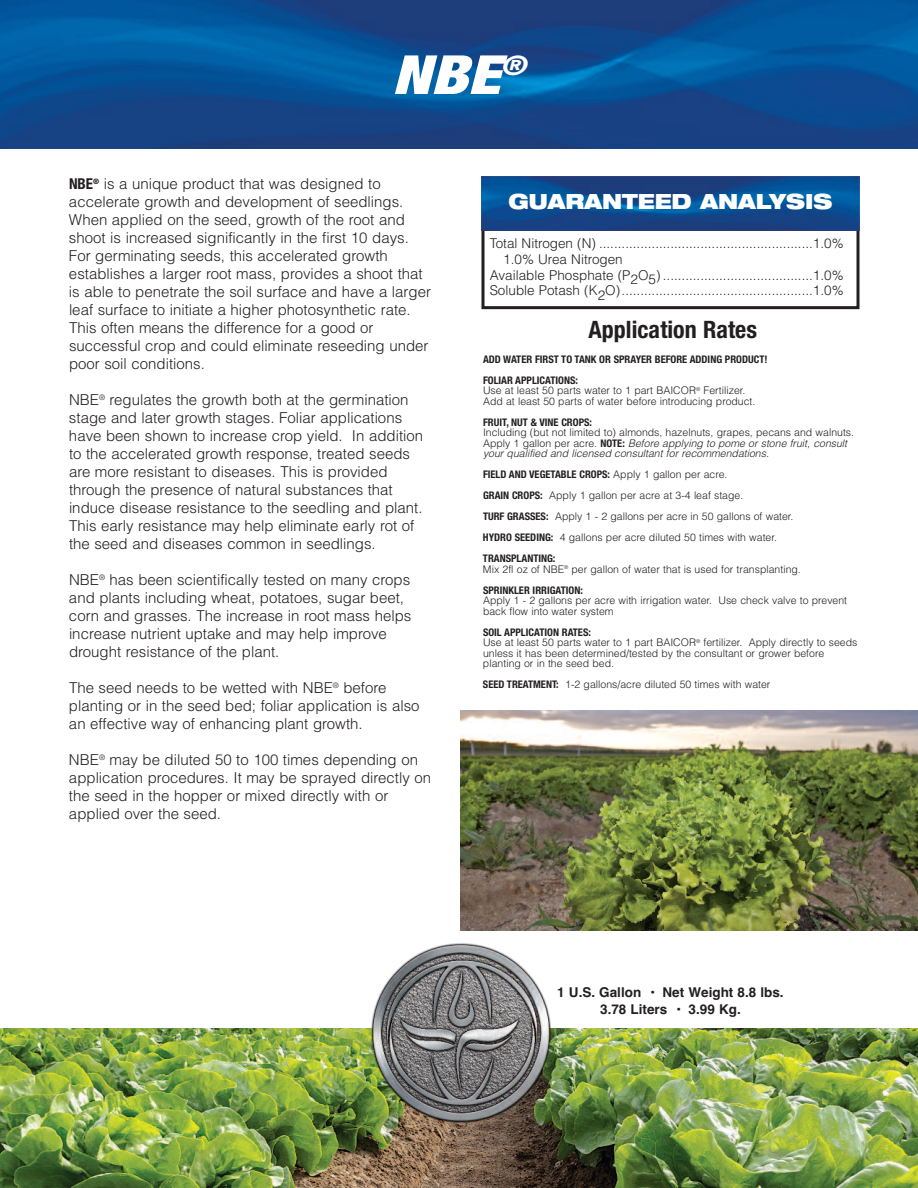
<style>
.page{position:relative;width:918px;height:1188px;background:#fff}
.page>*{position:absolute;margin:0;border:0;box-sizing:border-box;transform-origin:0 0}
.t1{font:italic 900 condensed 54px "Helvetica Neue";color:#fff;scale:1.2 1}
.t2{font:700 condensed 24px "Helvetica Neue";color:#231f20}
.t3{font:900 expanded 21px "Helvetica Neue";color:#fff;scale:.94 1}
.t4{font:300 15px/18px "Helvetica";color:#231f20}
.t5{font:300 13.5px "Helvetica";color:#231f20}
.t6{font:700 13.5px/16.2px "Helvetica";color:#231f20;text-align:center}
.t7{font:300 10.5px/10.5px "Helvetica";color:#231f20}
.t8{font:italic 300 10.5px/10.5px "Helvetica";color:#231f20}
.t9{font:700 condensed 10.5px/21px "Helvetica Neue";color:#231f20}
.s1{font-family:"Helvetica Neue";font-weight:700;font-stretch:condensed}
.s2{font-style:normal}
.s3{font-family:"Helvetica Neue";font-weight:700;font-style:normal;font-stretch:condensed}
.s4{font-family:"Helvetica";font-weight:300;font-stretch:normal}
</style>
<div class="page">
<div style="left:482px;top:205px;width:378px;height:104px;border:3px solid #231f20"></div>
<img style="left:482px;top:177px;width:378px;height:54px">
<img style="left:460px;top:711px;width:458px;height:219px">
<img style="left:0;top:0;width:918px;height:148px">
<img style="left:0;top:1028px;width:918px;height:160px">
<img style="left:366px;top:941px;width:189px;height:189px;border-radius:50%">
<h1 class="t1" style="left:392px;top:55px;width:113px">NBE<sup>®</sup></h1>
<p class="t4" style="left:69px;top:175px;width:364px"><span class="s1">NBE</span><sup>®</sup> is a unique product that was designed to accelerate growth and development of seedlings.<br>When applied on the seed, growth of the root and shoot is increased significantly in the first 10 days.<br>For germinating seeds, this accelerated growth establishes a larger root mass, provides a shoot that is able to penetrate the soil surface and have a larger leaf surface to initiate a higher photosynthetic rate.<br>This often means the difference for a good or successful crop and could eliminate reseeding under poor soil conditions.</p>
<p class="t4" style="left:69px;top:391px;width:356px">NBE<sup>®</sup> regulates the growth both at the germination stage and later growth stages. Foliar applications have been shown to increase crop yield. In addition to the accelerated growth response, treated seeds are more resistant to diseases. This is provided through the presence of natural substances that induce disease resistance to the seedling and plant.<br>This early resistance may help eliminate early rot of the seed and diseases common in seedlings.</p>
<p class="t4" style="left:69px;top:571px;width:344px">NBE<sup>®</sup> has been scientifically tested on many crops and plants including wheat, potatoes, sugar beet, corn and grasses. The increase in root mass helps increase nutrient uptake and may help improve drought resistance of the plant.</p>
<p class="t4" style="left:69px;top:679px;width:352px">The seed needs to be wetted with NBE<sup>®</sup> before planting or in the seed bed; foliar application is also an effective way of enhancing plant growth.</p>
<p class="t4" style="left:69px;top:751px;width:364px">NBE<sup>®</sup> may be diluted 50 to 100 times depending on application procedures. It may be sprayed directly on the seed in the hopper or mixed directly with or applied over the seed.</p>
<h3 class="t3" style="left:508px;top:194px;width:346px">GUARANTEED ANALYSIS</h3>
<p class="t5" style="left:490px;top:236px;width:356px">Total Nitrogen (N) .........................................................1.0%</p>
<p class="t5" style="left:503px;top:251px;width:121px">1.0% Urea Nitrogen</p>
<p class="t5" style="left:490px;top:267px;width:356px">Available Phosphate (P2O5) ........................................1.0%</p>
<p class="t5" style="left:490px;top:283px;width:356px">Soluble Potash (K2O)...................................................1.0%</p>
<h2 class="t2" style="left:588px;top:321px;width:170px">Application Rates</h2>
<p class="t9" style="left:483px;top:350px;width:286px">ADD WATER FIRST TO TANK OR SPRAYER BEFORE ADDING PRODUCT!<br>FOLIAR APPLICATIONS:</p>
<p class="t7" style="left:483px;top:386px;width:274px">Use at least 50 parts water to 1 part BAICOR<sup>®</sup> Fertilizer.<br>Add at least 50 parts of water before introducing product.</p>
<p class="t9" style="left:483px;top:413px;width:111px">FRUIT, NUT &amp; VINE CROPS:</p>
<p class="t8" style="left:483px;top:427px;width:373px"><span class="s2">Including (but not limited to) almonds, hazelnuts, grapes, pecans and walnuts.<br>Apply 1 gallon per acre.</span> <span class="s3">NOTE:</span> Before applying to pome or stone fruit, consult your qualified and licensed consultant for recommendations.</p>
<p class="t9" style="left:483px;top:465px;width:246px">FIELD AND VEGETABLE CROPS: <span class="s4">Apply 1 gallon per acre.</span></p>
<p class="t7" style="left:483px;top:485px;width:312px;line-height:21px"><span class="s1">GRAIN CROPS:</span> Apply 1 gallon per acre at 3-4 leaf stage.<br><span class="s1">TURF GRASSES:</span> Apply 1 - 2 gallons per acre in 50 gallons of water.<br><span class="s1">HYDRO SEEDING:</span> 4 gallons per acre diluted 50 times with water.</p>
<p class="t9" style="left:483px;top:549px;width:74px">TRANSPLANTING:</p>
<p class="t7" style="left:483px;top:564px;width:319px">Mix 2fl oz of NBE<sup>®</sup> per gallon of water that is used for transplanting.</p>
<p class="t9" style="left:483px;top:581px;width:101px">SPRINKLER IRRIGATION:</p>
<p class="t7" style="left:483px;top:596px;width:366px">Apply 1 - 2 gallons per acre with irrigation water. Use check valve to prevent back flow into water system</p>
<p class="t9" style="left:483px;top:623px;width:109px">SOIL APPLICATION RATES:</p>
<p class="t7" style="left:483px;top:638px;width:376px">Use at least 50 parts water to 1 part BAICOR<sup>®</sup> fertilizer. Apply directly to seeds unless it has been determined/tested by the consultant or grower before planting or in the seed bed.</p>
<p class="t7" style="left:483px;top:680px;width:289px"><span class="s1">SEED TREATMENT:</span> 1-2 gallons/acre diluted 50 times with water</p>
<p class="t6" style="left:557px;top:985px;width:228px">1 U.S. Gallon • Net Weight 8.8 lbs.<br>3.78 Liters • 3.99 Kg.</p>
</div>
